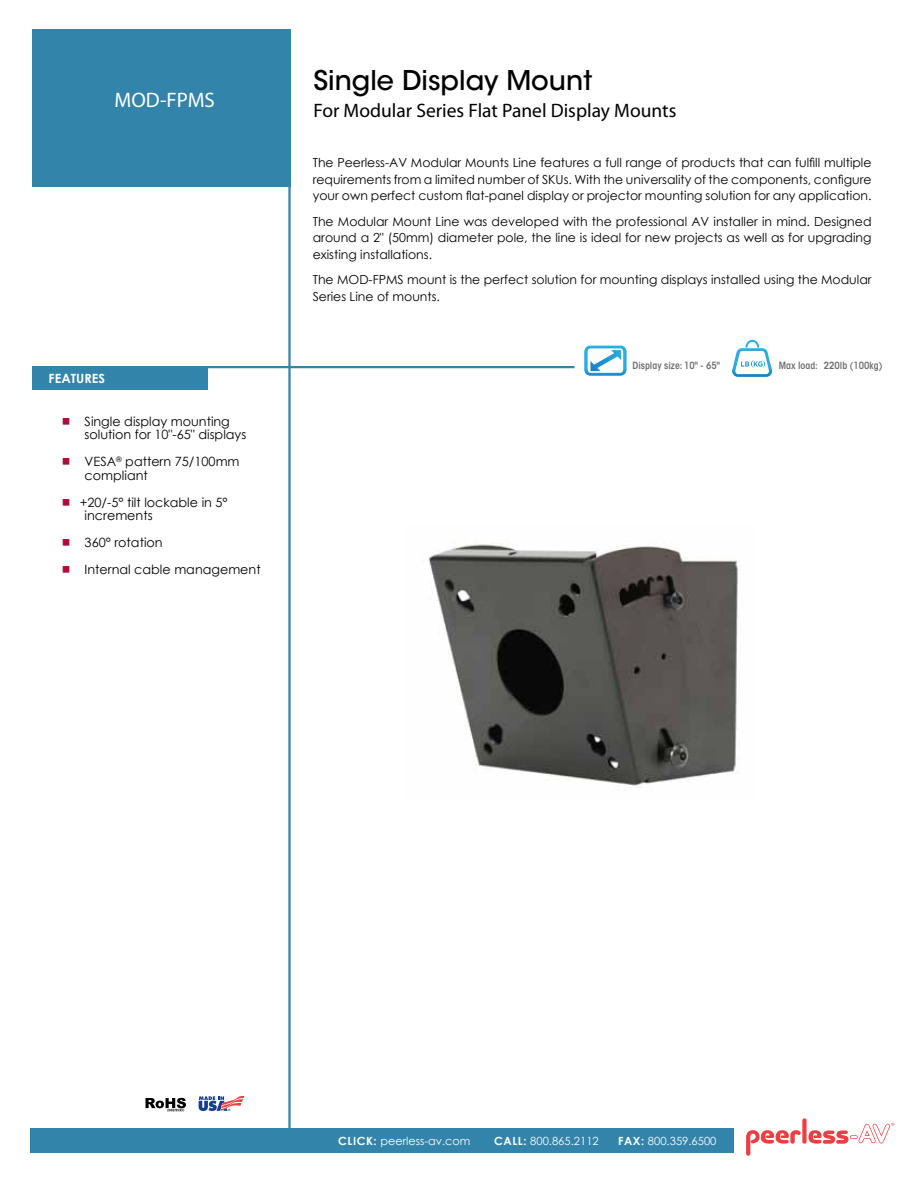
<style>
.page{position:relative;width:918px;height:1188px;background:#fff}
.page>*{position:absolute;margin:0;border:0;box-sizing:border-box;transform-origin:0 0}
.t1{font:500 27px "ITC Avant Garde Std";color:#000}
.t2{font:21px "Myriad Pro";color:#fff}
.t3{font:19.5px "Myriad Pro";color:#000}
.t4{font:12.75px/13.5px "Century Gothic";color:#000}
.t5{font:700 12.75px "Century Gothic";color:#fff}
.t6{font:12.45px/16.5px "Century Gothic";color:#000;text-align:justify}
.t7{font:11.25px "Century Gothic";color:#fff}
.t8{font:600 condensed 9.9px "ITC Avant Garde Std";color:#6d6e71}
.s1{font-weight:700}
</style>
<div class="page">
<div style="left:32px;top:29px;width:258px;height:158px;background:#3384aa"></div>
<div style="left:32px;top:366px;width:176px;height:24px;background:#3384aa"></div>
<hr style="left:288px;top:29px;width:3px;height:1101px;background:#3384aa">
<div style="left:31px;top:1129px;width:703px;height:24px;background:#3384aa"></div>
<svg style="left:199px;top:1096px;width:46px;height:15px"></svg>
<svg style="left:146px;top:1098px;width:40px;height:13px"></svg>
<hr style="left:32px;top:366px;width:542px;height:2px;background:#3384aa">
<svg style="left:584px;top:346px;width:43px;height:30px"></svg>
<svg style="left:732px;top:340px;width:40px;height:37px"></svg>
<img style="left:428px;top:543px;width:312px;height:245px">
<svg style="left:746px;top:1130px;width:55px;height:26px"></svg>
<div style="left:802px;top:1118px;width:5px;height:26px;background:#ef3e42;border-radius:2px"></div>
<svg style="left:808px;top:1123px;width:86px;height:21px"></svg>
<h2 class="t2" style="left:114px;top:87px;width:102px">MOD-FPMS</h2>
<p class="t5" style="left:49px;top:369px;width:58px">FEATURES</p>
<p class="t4" style="left:85px;top:414px;width:163px">Single display mounting solution for 10"-65" displays</p>
<p class="t4" style="left:85px;top:455px;width:156px">VESA<sup>®</sup> pattern 75/100mm compliant</p>
<p class="t4" style="left:85px;top:495px;width:145px;text-indent:-5px">+20/-5° tilt lockable in 5° increments</p>
<p class="t4" style="left:85px;top:529px;width:178px;line-height:27px">360° rotation<br>Internal cable management</p>
<h1 class="t1" style="left:314px;top:64px;width:280px">Single Display Mount</h1>
<h3 class="t3" style="left:314px;top:99px;width:364px">For Modular Series Flat Panel Display Mounts</h3>
<p class="t6" style="left:313px;top:154px;width:560px">The Peerless-AV Modular Mounts Line features a full range of products that can fulfill multiple requirements from a limited number of SKUs. With the universality of the components, configure your own perfect custom flat-panel display or projector mounting solution for any application.</p>
<p class="t6" style="left:313px;top:213px;width:560px">The Modular Mount Line was developed with the professional AV installer in mind. Designed around a 2" (50mm) diameter pole, the line is ideal for new projects as well as for upgrading existing installations.</p>
<p class="t6" style="left:313px;top:271px;width:560px">The MOD-FPMS mount is the perfect solution for mounting displays installed using the Modular<br>Series Line of mounts.</p>
<p class="t8" style="left:632px;top:359px;width:89px">Display size: 10" - 65"</p>
<p class="t8" style="left:779px;top:359px;width:105px">Max load: 220lb (100kg)</p>
<p class="t7" style="left:338px;top:1133px;width:134px"><span class="s1">CLICK:</span> peerless-av.com</p>
<p class="t7" style="left:494px;top:1133px;width:106px"><span class="s1">CALL:</span> 800.865.2112</p>
<p class="t7" style="left:618px;top:1133px;width:100px"><span class="s1">FAX:</span> 800.359.6500</p>
</div>
